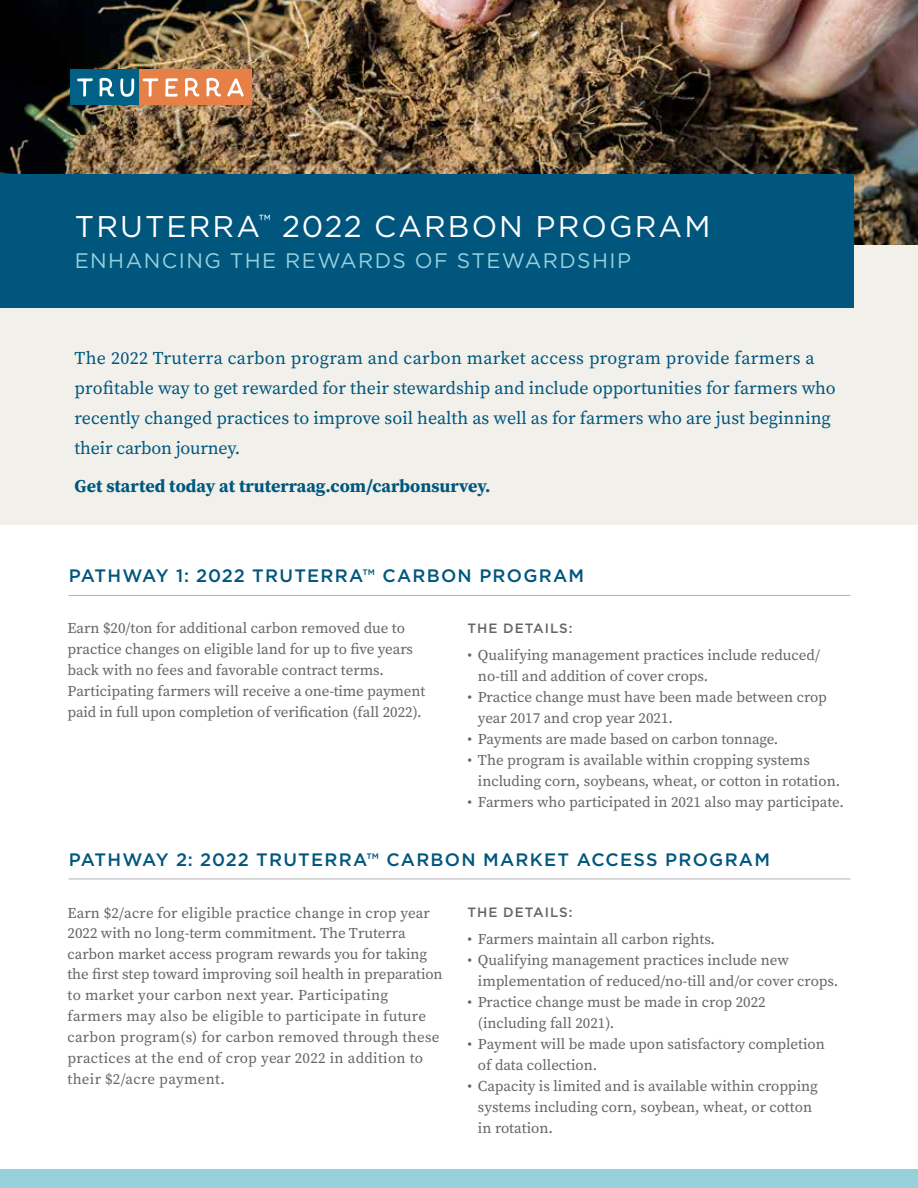
<style>
.page{position:relative;width:918px;height:1188px;background:#fff}
.page>*{position:absolute;margin:0;border:0;box-sizing:border-box;transform-origin:0 0}
.t1{font:30px "Gotham Pro";letter-spacing:.07em;color:#fff}
.t2{font:21px "Gotham Pro";letter-spacing:.07em;color:#97d1dc}
.t3{font:18px/30px "Source Serif Pro";color:#00567d}
.t4{font:500 18px "Gotham Pro";letter-spacing:.07em;color:#00567d}
.t5{font:700 18px "Source Serif Pro";color:#00567d}
.t6{font:15px/21px "Source Serif Pro";color:#636569}
.t7{font:500 13.5px "Gotham Pro";letter-spacing:.07em;color:#636569}
</style>
<div class="page">
<div style="left:0;top:245px;width:918px;height:280px;background:#f1f0eb"></div>
<img style="left:0;top:0;width:918px;height:245px">
<div style="left:70px;top:69px;width:70px;height:36px;background:#006085"></div>
<div style="left:140px;top:69px;width:112px;height:36px;background:#e68046"></div>
<svg style="left:77px;top:78px;width:16px;height:19px"></svg>
<svg style="left:99px;top:78px;width:35px;height:19px"></svg>
<svg style="left:142px;top:78px;width:17px;height:19px"></svg>
<svg style="left:165px;top:78px;width:13px;height:19px"></svg>
<svg style="left:185px;top:78px;width:15px;height:19px"></svg>
<svg style="left:206px;top:78px;width:38px;height:19px"></svg>
<svg style="left:254px;top:70px;width:6px;height:3px"></svg>
<div style="left:0;top:1169px;width:918px;height:19px;background:#97d1dc"></div>
<hr style="left:69px;top:595px;width:782px;height:1px;background:#b1b2b4">
<hr style="left:69px;top:879px;width:782px;height:1px;background:#b1b2b4">
<div style="left:0;top:174px;width:853px;height:133px;background:#00567d"></div>
<h1 class="t1" style="left:75px;top:210px;width:637px">TRUTERRA<sup>™</sup> 2022 CARBON PROGRAM</h1>
<h2 class="t2" style="left:75px;top:249px;width:558px">ENHANCING THE REWARDS OF STEWARDSHIP</h2>
<p class="t3" style="left:75px;top:343px;width:763px">The 2022 Truterra carbon program and carbon market access program provide farmers a profitable way to get rewarded for their stewardship and include opportunities for farmers who recently changed practices to improve soil health as well as for farmers who are just beginning their carbon journey.</p>
<p class="t5" style="left:75px;top:473px;width:418px">Get started today at truterraag.com/carbonsurvey.</p>
<p class="t4" style="left:69px;top:566px;width:517px">PATHWAY 1: 2022 TRUTERRA™ CARBON PROGRAM</p>
<p class="t6" style="left:68px;top:618px;width:359px">Earn $20/ton for additional carbon removed due to practice changes on eligible land for up to five years back with no fees and favorable contract terms.<br>Participating farmers will receive a one-time payment paid in full upon completion of verification (fall 2022).</p>
<p class="t7" style="left:468px;top:621px;width:106px">THE DETAILS:</p>
<p class="t6" style="left:478px;top:645px;width:344px;text-indent:-10px">• Qualifying management practices include reduced/ no-till and addition of cover crops.</p>
<p class="t6" style="left:478px;top:687px;width:351px;text-indent:-10px">• Practice change must have been made between crop year 2017 and crop year 2021.</p>
<p class="t6" style="left:467px;top:729px;width:313px">• Payments are made based on carbon tonnage.</p>
<p class="t6" style="left:478px;top:750px;width:364px;text-indent:-10px">• The program is available within cropping systems including corn, soybeans, wheat, or cotton in rotation.</p>
<p class="t6" style="left:467px;top:792px;width:378px">• Farmers who participated in 2021 also may participate.</p>
<p class="t4" style="left:69px;top:849px;width:703px">PATHWAY 2: 2022 TRUTERRA™ CARBON MARKET ACCESS PROGRAM</p>
<p class="t6" style="left:68px;top:904px;width:364px;line-height:19.4px">Earn $2/acre for eligible practice change in crop year<br>2022 with no long-term commitment. The Truterra</p>
<p class="t6" style="left:68px;top:943px;width:377px">carbon market access program rewards you for taking the first step toward improving soil health in preparation to market your carbon next year. Participating farmers may also be eligible to participate in future carbon program(s) for carbon removed through these practices at the end of crop year 2022 in addition to their $2/acre payment.</p>
<p class="t7" style="left:468px;top:905px;width:106px">THE DETAILS:</p>
<p class="t6" style="left:467px;top:928px;width:249px">• Farmers maintain all carbon rights.</p>
<p class="t6" style="left:478px;top:949px;width:362px;text-indent:-10px">• Qualifying management practices include new implementation of reduced/no-till and/or cover crops.</p>
<p class="t6" style="left:478px;top:991px;width:289px;text-indent:-10px">• Practice change must be made in crop 2022 (including fall 2021).</p>
<p class="t6" style="left:478px;top:1033px;width:348px;text-indent:-10px">• Payment will be made upon satisfactory completion of data collection.</p>
<p class="t6" style="left:478px;top:1075px;width:342px;text-indent:-10px">• Capacity is limited and is available within cropping systems including corn, soybean, wheat, or cotton in rotation.</p>
</div>
